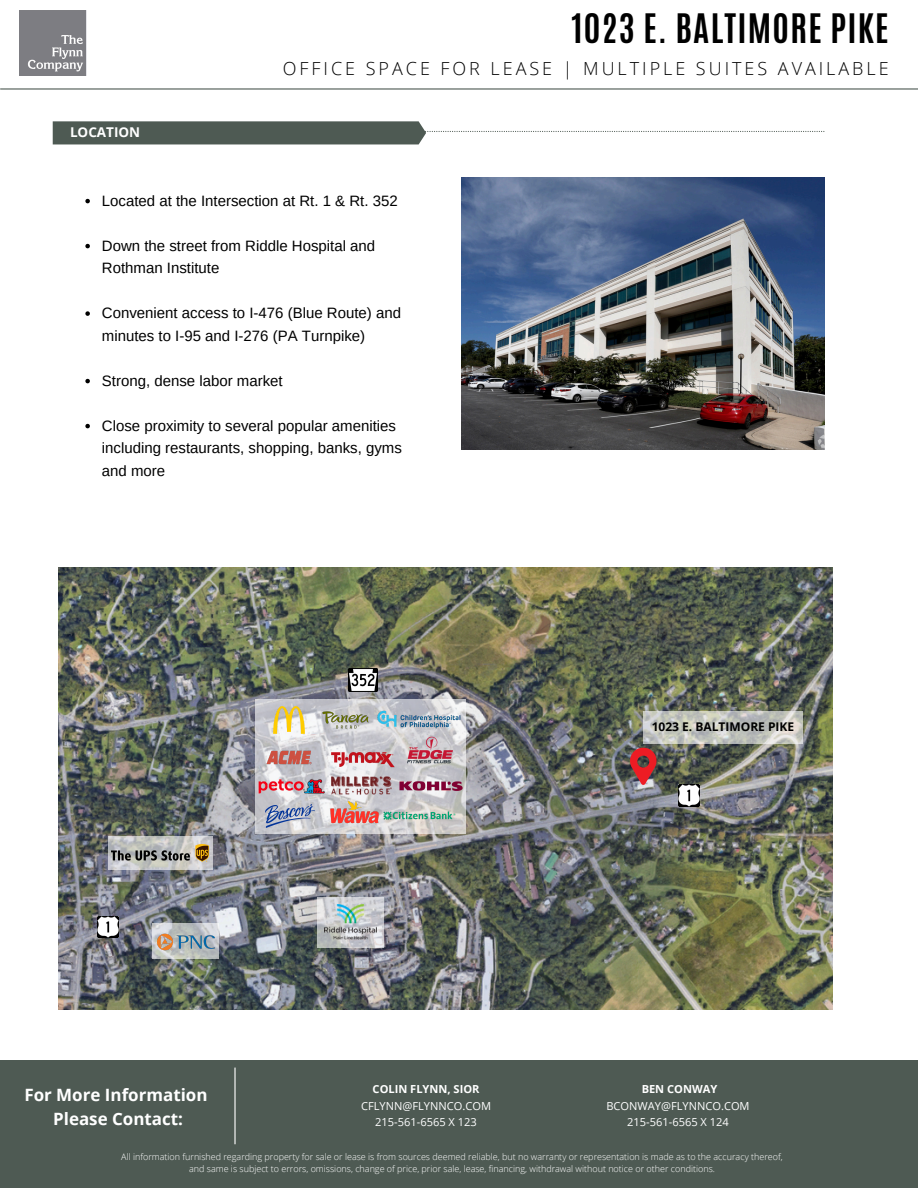
<style>
.page{position:relative;width:918px;height:1188px;background:#fff}
.page>*{position:absolute;margin:0;border:0;box-sizing:border-box;transform-origin:0 0}
.t1{font:700 33.9px "Antonio";letter-spacing:.035em;color:#000}
.t2{font:300 18px "Open Sans";letter-spacing:.165em;color:#000}
.t3{font:700 16.95px/23.7px "Open Sans";color:#fff;text-align:center}
.t4{font:15px/22.5px "Arimo";color:#000}
.t5{font:700 13.5px "Open Sans";color:#fff}
.t6{font:700 12px "Open Sans";color:#000}
.t7{font:11.1px/16.6px "Open Sans";color:#fff;text-align:center}
.t8{font:700 11.1px "Open Sans";color:#fff}
.t9{font:300 9px/12px "Open Sans";color:#fff;text-align:center}
.s1{font-weight:700}
</style>
<div class="page">
<hr style="left:1px;top:88px;width:917px;height:2px;background:#4e5a53">
<img style="left:20px;top:10px;width:66px;height:66px">
<svg style="left:53px;top:121px;width:771px;height:23px"></svg>
<div style="left:0;top:1060px;width:918px;height:128px;background:#4e5a53"></div>
<hr style="left:234px;top:1068px;width:2px;height:76px;background:#fff">
<img style="left:462px;top:178px;width:362px;height:272px">
<img style="left:59px;top:568px;width:774px;height:442px">
<svg style="left:628px;top:747px;width:30px;height:38px"></svg>
<svg style="left:643px;top:711px;width:160px;height:32px;background:#c5c6c0"></svg>
<svg style="left:255px;top:699px;width:210px;height:135px;background:#cfcfd3"></svg>
<img style="left:263px;top:743px;width:51px;height:17px">
<img style="left:330px;top:752px;width:66px;height:16px">
<img style="left:407px;top:734px;width:45px;height:33px">
<img style="left:248px;top:760px;width:91px;height:51px">
<img style="left:330px;top:776px;width:62px;height:19px">
<img style="left:398px;top:767px;width:68px;height:38px">
<img style="left:266px;top:805px;width:48px;height:22px">
<img style="left:330px;top:799px;width:49px;height:27px">
<img style="left:384px;top:795px;width:72px;height:41px">
<img style="left:273px;top:707px;width:32px;height:27px">
<img style="left:321px;top:707px;width:49px;height:27px">
<img style="left:376px;top:706px;width:86px;height:28px">
<svg style="left:318px;top:897px;width:66px;height:50px"></svg>
<img style="left:325px;top:905px;width:51px;height:37px">
<svg style="left:153px;top:923px;width:66px;height:36px"></svg>
<svg style="left:108px;top:836px;width:104px;height:34px;background:#c8c9c7"></svg>
<img style="left:157px;top:924px;width:58px;height:35px">
<img style="left:111px;top:845px;width:97px;height:17px">
<img style="left:678px;top:785px;width:21px;height:21px">
<img style="left:97px;top:916px;width:22px;height:22px">
<img style="left:349px;top:669px;width:28px;height:22px">
<svg style="left:85px;top:199px;width:5px;height:4px"></svg>
<svg style="left:85px;top:244px;width:5px;height:4px"></svg>
<svg style="left:85px;top:311px;width:5px;height:5px"></svg>
<svg style="left:85px;top:379px;width:5px;height:4px"></svg>
<svg style="left:85px;top:424px;width:5px;height:4px"></svg>
<p class="t1" style="left:571px;top:4px;width:319px">1023 E. BALTIMORE PIKE</p>
<h3 class="t5" style="left:70px;top:123px;width:72px">LOCATION</h3>
<p class="t2" style="left:283px;top:56px;width:607px">OFFICE SPACE FOR LEASE | MULTIPLE SUITES AVAILABLE</p>
<p class="t4" style="left:102px;top:189px;width:297px">Located at the Intersection at Rt. 1 &amp; Rt. 352</p>
<p class="t4" style="left:102px;top:234px;width:275px">Down the street from Riddle Hospital and<br>Rothman Institute</p>
<p class="t4" style="left:102px;top:302px;width:301px">Convenient access to I-476 (Blue Route) and minutes to I-95 and I-276 (PA Turnpike)</p>
<p class="t4" style="left:102px;top:369px;width:182px">Strong, dense labor market</p>
<p class="t4" style="left:102px;top:414px;width:296px">Close proximity to several popular amenities</p>
<p class="t4" style="left:102px;top:437px;width:302px">including restaurants, shopping, banks, gyms and more</p>
<p class="t6" style="left:652px;top:718px;width:144px">1023 E. BALTIMORE PIKE</p>
<h4 class="t8" style="left:373px;top:1081px;width:108px">COLIN FLYNN, SIOR</h4>
<p class="t7" style="left:361px;top:1097px;width:131px">CFLYNN@FLYNNCO.COM</p>
<p class="t7" style="left:375px;top:1114px;width:103px">215-561-6565 X 123</p>
<p class="t7" style="left:606px;top:1080px;width:145px"><span class="s1">BEN CONWAY<br></span>BCONWAY@FLYNNCO.COM</p>
<p class="t7" style="left:627px;top:1114px;width:103px">215-561-6565 X 124</p>
<p class="t3" style="left:24px;top:1083px;width:185px">For More Information<br>Please Contact:</p>
<p class="t9" style="left:121px;top:1150px;width:663px">All information furnished regarding property for sale or lease is from sources deemed reliable, but no warranty or representation is made as to the accuracy thereof, and same is subject to errors, omissions, change of price, prior sale, lease, financing, withdrawal without notice or other conditions.</p>
</div>
